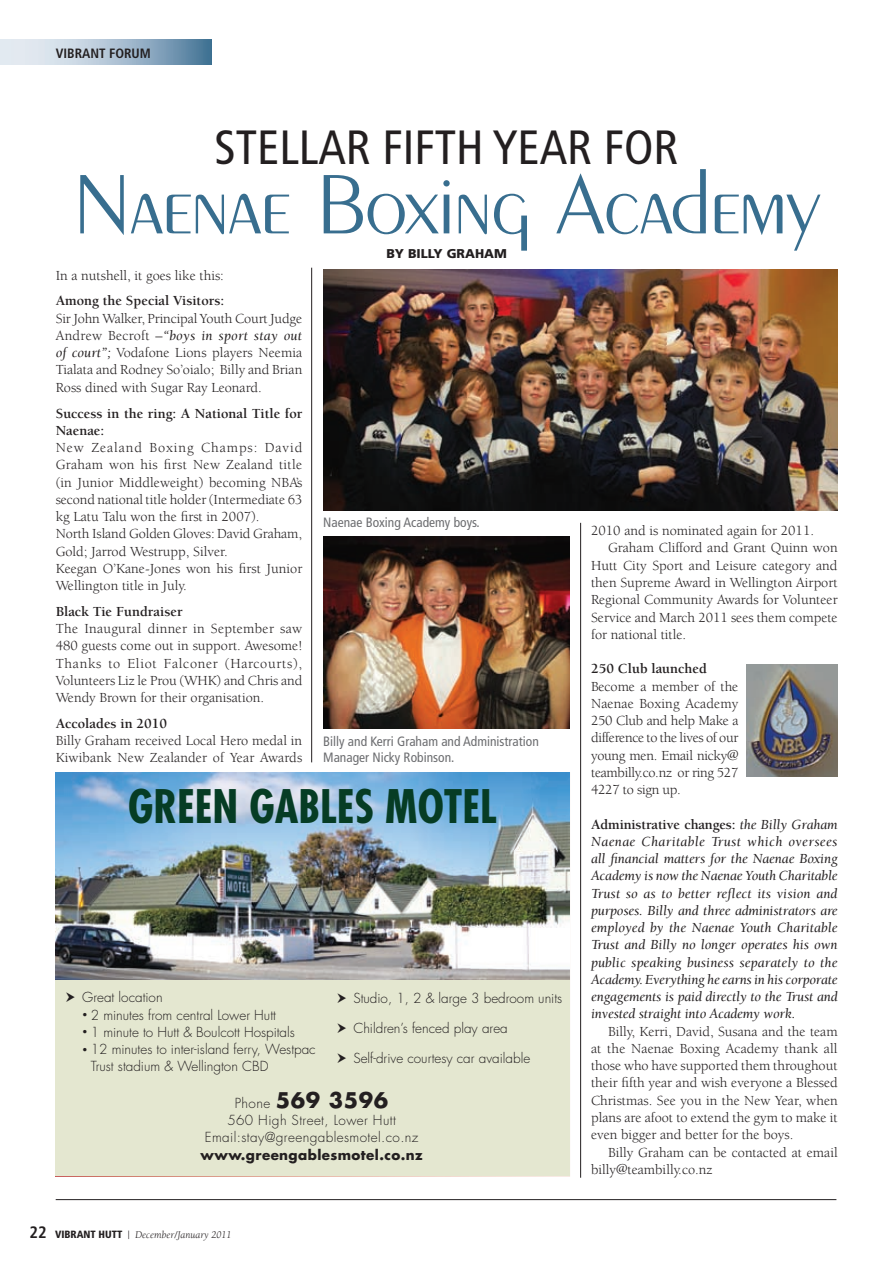
<style>
.page{position:relative;width:893px;height:1263px;background:#fff}
.page>*{position:absolute;margin:0;border:0;box-sizing:border-box;transform-origin:0 0}
.t1{font:300 90px "Peignot";letter-spacing:-.03em;color:#386e8f}
.t2{font:condensed 48px "Frutiger";color:#231f20}
.t3{font:700 condensed 45px "Futura";color:#063c24}
.t4{font:700 21px "Futura";letter-spacing:.03em;color:#231f20}
.t5{font:14.25px/17.2px "Berkeley";color:#231f20;text-align:justify}
.t6{font:italic 14.25px/17.2px "Berkeley";letter-spacing:-.01em;color:#231f20;text-align:justify}
.t7{font:700 14.25px/17.2px "Berkeley";color:#231f20}
.t8{font:300 13.5px/17.2px "Futura";color:#231f20}
.t9{font:condensed 13.5px/16.5px "Frutiger";color:#6c6d70}
.t10{font:300 13.5px/17.2px "Futura";letter-spacing:.03em;color:#231f20;text-align:center}
.t11{font:700 13.5px "Futura";letter-spacing:.03em;color:#231f20}
.t12{font:700 condensed 13.5px "Frutiger";color:#231f20}
.t13{font:900 12.75px "Frutiger";color:#231f20}
.t14{font:italic 10.5px "Berkeley";color:#231f20}
.s1{font-style:italic}
.s2{font-size:9px}
.s3{font-weight:300;font-size:13.5px}
.s4{font-family:"Frutiger";font-weight:700;font-style:normal;font-stretch:condensed;font-size:16.5px}
.s5{font-family:"Frutiger";font-weight:900;font-style:normal;font-stretch:condensed}
.s6{font-weight:700;font-style:normal}
</style>
<div class="page">
<hr style="left:56px;top:1199px;width:780px;height:1px;background:#231f20">
<div style="left:55px;top:772px;width:515px;height:404px;background:#e4e7d0;border:1px solid #fff"></div>
<img style="left:56px;top:772px;width:514px;height:207px">
<svg style="left:0;top:40px;width:212px;height:25px;background:#a9bfd0"></svg>
<img style="left:323px;top:270px;width:515px;height:241px">
<img style="left:747px;top:665px;width:91px;height:111px">
<img style="left:323px;top:536px;width:247px;height:192px">
<hr style="left:580px;top:523px;width:1px;height:655px;background:#231f20">
<hr style="left:311px;top:268px;width:1px;height:494px;background:#231f20">
<p class="t12" style="left:56px;top:45px;width:97px">VIBRANT FORUM</p>
<h2 class="t2" style="left:214px;top:120px;width:465px">STELLAR FIFTH YEAR FOR</h2>
<h1 class="t1" style="left:73px;top:153px;width:749px">Naenae Boxing Academy</h1>
<p class="t13" style="left:386px;top:246px;width:122px">BY BILLY GRAHAM</p>
<p class="t5" style="left:56px;top:267px;width:170px">In a nutshell, it goes like this:</p>
<p class="t7" style="left:56px;top:293px;width:170px">Among the Special Visitors:</p>
<p class="t5" style="left:56px;top:310px;width:248px">Sir John Walker, Principal Youth Court Judge Andrew Becroft –<span class="s1">“boys in sport stay out of court”;</span> Vodafone Lions players Neemia Tialata and Rodney So’oialo; Billy and Brian Ross dined with Sugar Ray Leonard.</p>
<p class="t7" style="left:56px;top:405px;width:248px">Success in the ring: A National Title for<br>Naenae:</p>
<p class="t5" style="left:56px;top:439px;width:248px;text-align:left">New Zealand Boxing Champs: David Graham won his first New Zealand title (in Junior Middleweight) becoming NBA’s second national title holder (Intermediate 63 kg Latu Talu won the first in 2007).<br>North Island Golden Gloves: David Graham, Gold; Jarrod Westrupp, Silver.<br>Keegan O’Kane-Jones won his first Junior Wellington title in July.</p>
<p class="t7" style="left:56px;top:603px;width:128px">Black Tie Fundraiser</p>
<p class="t5" style="left:56px;top:620px;width:248px">The Inaugural dinner in September saw 480 guests come out in support. Awesome!<br>Thanks to Eliot Falconer (Harcourts), Volunteers Liz le Prou (WHK) and Chris and Wendy Brown for their organisation.</p>
<p class="t7" style="left:56px;top:715px;width:113px">Accolades in 2010</p>
<p class="t5" style="left:56px;top:732px;width:248px">Billy Graham received Local Hero medal in<br>Kiwibank New Zealander of Year Awards</p>
<p class="t9" style="left:323px;top:514px;width:158px">Naenae Boxing Academy boys.</p>
<p class="t9" style="left:323px;top:733px;width:217px">Billy and Kerri Graham and Administration<br>Manager Nicky Robinson.</p>
<h3 class="t3" style="left:128px;top:777px;width:370px">GREEN GABLES MOTEL</h3>
<p class="t8" style="left:82px;top:989px;width:82px">Great location</p>
<p class="t8" style="left:82px;top:1006px;width:195px"><span class="s2">•</span> 2 minutes from central Lower Hutt</p>
<p class="t8" style="left:82px;top:1023px;width:214px"><span class="s2">•</span> 1 minute to Hutt &amp; Boulcott Hospitals</p>
<p class="t8" style="left:91px;top:1041px;width:226px;text-indent:-9px"><span class="s2">•</span> 12 minutes to inter-island ferry, Westpac<br>Trust stadium &amp; Wellington CBD</p>
<p class="t8" style="left:353px;top:990px;width:210px">Studio, 1, 2 &amp; large 3 bedroom units</p>
<p class="t8" style="left:353px;top:1020px;width:156px">Children’s fenced play area</p>
<p class="t8" style="left:353px;top:1050px;width:178px">Self-drive courtesy car available</p>
<h3 class="t4" style="left:235px;top:1085px;width:155px"><span class="s3">Phone</span> 569 3596</h3>
<p class="t10" style="left:205px;top:1112px;width:215px">560 High Street, Lower Hutt<br>Email:stay@greengablesmotel.co.nz</p>
<p class="t11" style="left:201px;top:1145px;width:223px">www.greengablesmotel.co.nz</p>
<p class="t14" style="left:30px;top:1229px;width:203px"><span class="s4">22</span> <span class="s5">VIBRANT HUTT</span> | December/January 2011</p>
<p class="t5" style="left:591px;top:522px;width:224px">2010 and is nominated again for 2011.</p>
<p class="t5" style="left:608px;top:540px;width:231px">Graham Clifford and Grant Quinn won</p>
<p class="t5" style="left:591px;top:557px;width:248px">Hutt City Sport and Leisure category and</p>
<p class="t5" style="left:591px;top:574px;width:248px">then Supreme Award in Wellington Airport</p>
<p class="t5" style="left:591px;top:591px;width:248px">Regional Community Awards for Volunteer</p>
<p class="t5" style="left:591px;top:609px;width:248px">Service and March 2011 sees them compete</p>
<p class="t5" style="left:591px;top:626px;width:97px">for national title.</p>
<p class="t7" style="left:591px;top:660px;width:117px">250 Club launched</p>
<p class="t5" style="left:591px;top:678px;width:149px">Become a member of the Naenae Boxing Academy 250 Club and help Make a difference to the lives of our young men. Email nicky@ teambilly.co.nz or ring 527<br>4227 to sign up.</p>
<p class="t6" style="left:591px;top:816px;width:248px"><span class="s6">Administrative changes:</span> the Billy Graham Naenae Charitable Trust which oversees all financial matters for the Naenae Boxing Academy is now the Naenae Youth Charitable Trust so as to better reflect its vision and purposes. Billy and three administrators are employed by the Naenae Youth Charitable Trust and Billy no longer operates his own public speaking business separately to the Academy. Everything he earns in his corporate engagements is paid directly to the Trust and invested straight into Academy work.</p>
<p class="t5" style="left:591px;top:1023px;width:248px;text-indent:17px">Billy, Kerri, David, Susana and the team at the Naenae Boxing Academy thank all those who have supported them throughout their fifth year and wish everyone a Blessed Christmas. See you in the New Year, when plans are afoot to extend the gym to make it even bigger and better for the boys.</p>
<p class="t5" style="left:591px;top:1144px;width:248px;text-indent:17px">Billy Graham can be contacted at email billy@teambilly.co.nz</p>
</div>
